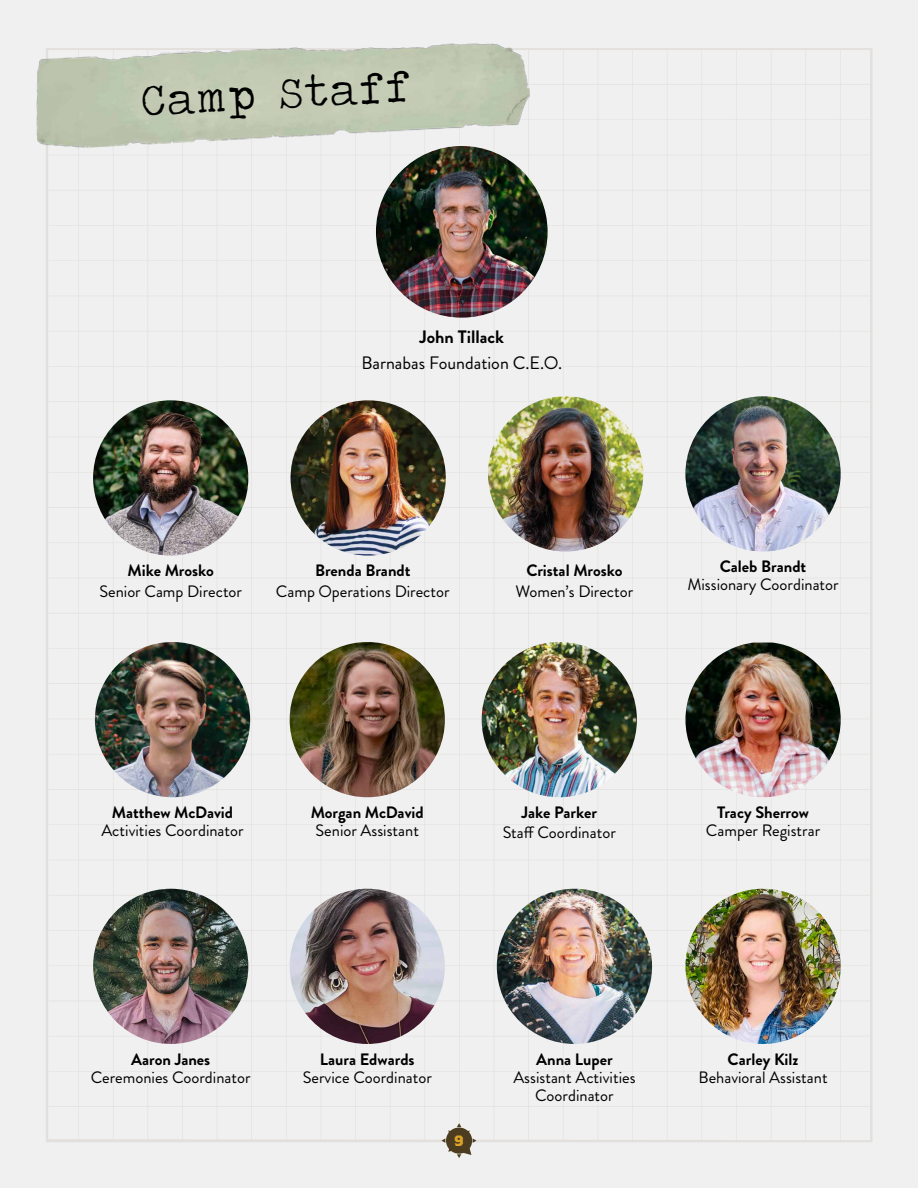
<style>
.page{position:relative;width:918px;height:1188px;background:#f0f0f0}
.page>*{position:absolute;margin:0;border:0;box-sizing:border-box;transform-origin:0 0}
.t1{font:44.55px "Traveling Typewriter";color:#000}
.t2{font:18px "Brandon Grotesque";color:#000}
.t3{font:700 18px "Brandon Grotesque";color:#000}
.t4{font:16.5px/18px "Brandon Grotesque";color:#000;text-align:center}
.t5{font:700 16.5px "Brandon Grotesque";color:#000}
.t6{font:700 15px "Brothers OT";color:#dba428}
</style>
<div class="page">
<img style="left:376px;top:146px;width:172px;height:172px;border-radius:86px">
<img style="left:488px;top:396px;width:155px;height:156px;border-radius:78px">
<img style="left:93px;top:889px;width:155px;height:155px;border-radius:78px">
<img style="left:685px;top:396px;width:156px;height:156px;border-radius:78px">
<img style="left:95px;top:642px;width:155px;height:155px;border-radius:78px">
<img style="left:290px;top:642px;width:155px;height:155px;border-radius:78px">
<img style="left:93px;top:400px;width:155px;height:156px;border-radius:78px">
<img style="left:291px;top:400px;width:155px;height:156px;border-radius:78px">
<img style="left:482px;top:642px;width:155px;height:155px;border-radius:78px">
<img style="left:685px;top:643px;width:156px;height:154px">
<img style="left:290px;top:889px;width:155px;height:155px;border-radius:78px">
<img style="left:497px;top:889px;width:155px;height:155px;border-radius:78px">
<img style="left:685px;top:889px;width:156px;height:155px;border-radius:78px">
<svg style="left:442px;top:1123px;width:34px;height:35px"></svg>
<img style="left:33px;top:34px;width:498px;height:116px">
<h1 class="t1" style="left:140px;top:72px;width:271px;rotate:-3deg">Camp Staff</h1>
<p class="t3" style="left:420px;top:325px;width:86px">John Tillack</p>
<p class="t2" style="left:361px;top:350px;width:202px">Barnabas Foundation C.E.O.</p>
<p class="t5" style="left:128px;top:559px;width:88px">Mike Mrosko</p>
<p class="t4" style="left:99px;top:582px;width:144px">Senior Camp Director</p>
<p class="t5" style="left:315px;top:559px;width:97px">Brenda Brandt</p>
<p class="t4" style="left:276px;top:582px;width:175px">Camp Operations Director</p>
<p class="t5" style="left:526px;top:559px;width:98px">Cristal Mrosko</p>
<p class="t4" style="left:516px;top:582px;width:119px">Women’s Director</p>
<p class="t5" style="left:720px;top:555px;width:88px">Caleb Brandt</p>
<p class="t4" style="left:687px;top:576px;width:153px">Missionary Coordinator</p>
<p class="t5" style="left:112px;top:800px;width:123px">Matthew McDavid</p>
<p class="t4" style="left:101px;top:821px;width:144px">Activities Coordinator</p>
<p class="t5" style="left:311px;top:800px;width:115px">Morgan McDavid</p>
<p class="t4" style="left:316px;top:821px;width:105px">Senior Assistant</p>
<p class="t5" style="left:522px;top:801px;width:77px">Jake Parker</p>
<p class="t4" style="left:503px;top:824px;width:115px">Staff Coordinator</p>
<p class="t5" style="left:717px;top:800px;width:94px">Tracy Sherrow</p>
<p class="t4" style="left:706px;top:821px;width:116px">Camper Registrar</p>
<p class="t5" style="left:131px;top:1048px;width:81px">Aaron Janes</p>
<p class="t4" style="left:91px;top:1068px;width:161px">Ceremonies Coordinator</p>
<p class="t5" style="left:320px;top:1048px;width:96px">Laura Edwards</p>
<p class="t4" style="left:303px;top:1068px;width:131px">Service Coordinator</p>
<p class="t6" style="left:454px;top:1134px;width:11px">9</p>
<p class="t5" style="left:536px;top:1048px;width:78px">Anna Luper</p>
<p class="t4" style="left:513px;top:1068px;width:124px">Assistant Activities<br>Coordinator</p>
<p class="t5" style="left:728px;top:1048px;width:72px">Carley Kilz</p>
<p class="t4" style="left:699px;top:1068px;width:131px">Behavioral Assistant</p>
</div>
